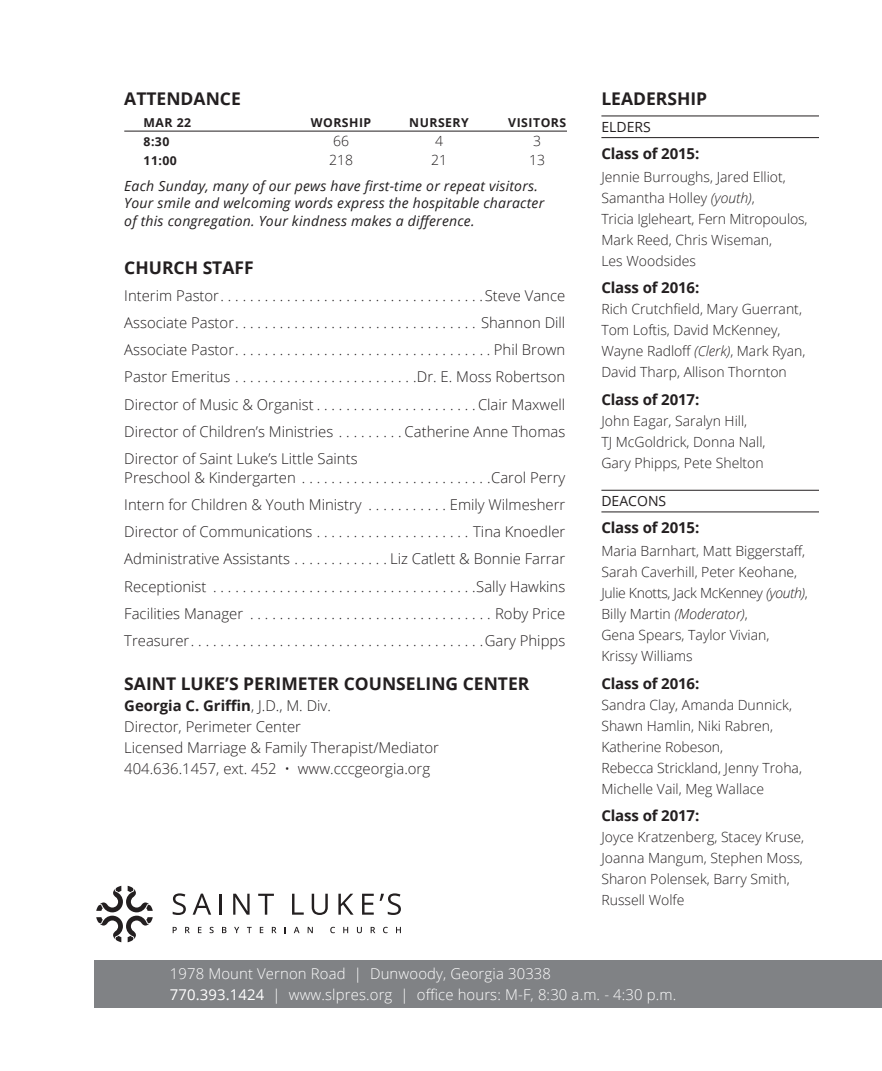
<style>
.page{position:relative;width:882px;height:1071px;background:#fff}
.page>*{position:absolute;margin:0;border:0;box-sizing:border-box;transform-origin:0 0}
.t1{font:700 17.5px "Open Sans";color:#231f20}
.t2{font:700 15.05px "Open Sans";letter-spacing:-.01em;color:#231f20}
.t3{font:300 14.88px/27.1px "Open Sans";color:#231f20;text-align:justify}
.t4{font:300 14.88px/21.3px "Open Sans";letter-spacing:.01em;color:#fff}
.t5{font:300 14px/21px "Open Sans";color:#231f20}
.t6{font:italic 14px/17.5px "Open Sans";letter-spacing:.015em;color:#231f20}
.t7{font:14px "Open Sans";color:#231f20}
.t8{font:700 12.25px "Open Sans";letter-spacing:.04em;color:#231f20}
.s1{font-weight:700}
.s2{font-style:italic}
.s3{font-weight:400}
</style>
<div class="page">
<div style="left:94px;top:961px;width:788px;height:47px;background:#808285"></div>
<svg style="left:96px;top:886px;width:57px;height:56px"></svg>
<svg style="left:173px;top:893px;width:13px;height:22px"></svg>
<svg style="left:193px;top:894px;width:18px;height:21px"></svg>
<hr style="left:220px;top:894px;width:2px;height:21px;background:#231f20">
<svg style="left:233px;top:894px;width:17px;height:21px"></svg>
<svg style="left:258px;top:894px;width:16px;height:21px"></svg>
<svg style="left:292px;top:894px;width:12px;height:21px"></svg>
<svg style="left:312px;top:894px;width:16px;height:21px"></svg>
<svg style="left:338px;top:894px;width:16px;height:21px"></svg>
<svg style="left:362px;top:894px;width:12px;height:21px"></svg>
<svg style="left:380px;top:893px;width:21px;height:22px"></svg>
<svg style="left:173px;top:927px;width:4px;height:6px"></svg>
<svg style="left:185px;top:927px;width:5px;height:6px"></svg>
<svg style="left:198px;top:927px;width:3px;height:6px"></svg>
<svg style="left:210px;top:927px;width:4px;height:6px"></svg>
<svg style="left:222px;top:927px;width:4px;height:6px"></svg>
<svg style="left:234px;top:927px;width:5px;height:6px"></svg>
<svg style="left:247px;top:927px;width:5px;height:6px"></svg>
<svg style="left:260px;top:927px;width:3px;height:6px"></svg>
<svg style="left:272px;top:927px;width:5px;height:6px"></svg>
<svg style="left:294px;top:927px;width:6px;height:6px"></svg>
<svg style="left:308px;top:927px;width:5px;height:6px"></svg>
<svg style="left:330px;top:927px;width:5px;height:6px"></svg>
<svg style="left:343px;top:927px;width:5px;height:6px"></svg>
<svg style="left:357px;top:927px;width:5px;height:6px"></svg>
<svg style="left:371px;top:927px;width:4px;height:6px"></svg>
<svg style="left:383px;top:927px;width:5px;height:6px"></svg>
<svg style="left:396px;top:927px;width:5px;height:6px"></svg>
<hr style="left:601px;top:116px;width:218px;height:1px;background:#231f20">
<hr style="left:601px;top:137px;width:218px;height:1px;background:#231f20">
<hr style="left:601px;top:490px;width:218px;height:1px;background:#231f20">
<hr style="left:601px;top:511px;width:218px;height:1px;background:#231f20">
<hr style="left:124px;top:131px;width:443px;height:1px;background:#231f20">
<p class="t1" style="left:124px;top:87px;width:118px">ATTENDANCE</p>
<p class="t8" style="left:144px;top:114px;width:49px">MAR 22</p>
<p class="t8" style="left:311px;top:114px;width:62px">WORSHIP</p>
<p class="t8" style="left:409px;top:114px;width:61px">NURSERY</p>
<p class="t8" style="left:508px;top:114px;width:59px">VISITORS</p>
<p class="t8" style="left:144px;top:133px;width:27px">8:30</p>
<p class="t5" style="left:333px;top:130px;width:17px">66</p>
<p class="t5" style="left:435px;top:130px;width:9px">4</p>
<p class="t5" style="left:533px;top:130px;width:9px">3</p>
<p class="t8" style="left:144px;top:152px;width:35px">11:00</p>
<p class="t5" style="left:329px;top:149px;width:25px">218</p>
<p class="t5" style="left:431px;top:149px;width:17px">21</p>
<p class="t5" style="left:529px;top:149px;width:17px">13</p>
<p class="t6" style="left:124px;top:177px;width:422px">Each Sunday, many of our pews have first-time or repeat visitors.<br>Your smile and welcoming words express the hospitable character of this congregation. Your kindness makes a difference.</p>
<p class="t1" style="left:124px;top:255px;width:131px">CHURCH STAFF</p>
<p class="t3" style="left:124px;top:282px;width:443px">Interim Pastor . . . . . . . . . . . . . . . . . . . . . . . . . . . . . . . . . . . Steve Vance Associate Pastor . . . . . . . . . . . . . . . . . . . . . . . . . . . . . . . . . Shannon Dill Associate Pastor . . . . . . . . . . . . . . . . . . . . . . . . . . . . . . . . . . Phil Brown Pastor Emeritus . . . . . . . . . . . . . . . . . . . . . . . . Dr. E. Moss Robertson Director of Music &amp; Organist . . . . . . . . . . . . . . . . . . . . . Clair Maxwell Director of Children’s Ministries . . . . . . . . Catherine Anne Thomas Director of Saint Luke’s Little Saints</p>
<p class="t3" style="left:124px;top:464px;width:443px">Preschool &amp; Kindergarten . . . . . . . . . . . . . . . . . . . . . . . . . Carol Perry Intern for Children &amp; Youth Ministry . . . . . . . . . . . Emily Wilmesherr Director of Communications . . . . . . . . . . . . . . . . . . . . . Tina Knoedler Administrative Assistants . . . . . . . . . . . . Liz Catlett &amp; Bonnie Farrar Receptionist . . . . . . . . . . . . . . . . . . . . . . . . . . . . . . . . . . . Sally Hawkins Facilities Manager . . . . . . . . . . . . . . . . . . . . . . . . . . . . . . . . . Roby Price Treasurer . . . . . . . . . . . . . . . . . . . . . . . . . . . . . . . . . . . . . . . Gary Phipps</p>
<p class="t1" style="left:124px;top:672px;width:407px">SAINT LUKE’S PERIMETER COUNSELING CENTER</p>
<p class="t3" style="left:124px;top:695px;width:316px;line-height:21px;text-align:left"><span class="s1">Georgia C. Griffin</span>, J.D., M. Div.<br>Director, Perimeter Center<br>Licensed Marriage &amp; Family Therapist/Mediator 404.636.1457, ext. 452 • www.cccgeorgia.org</p>
<p class="t1" style="left:601px;top:87px;width:107px">LEADERSHIP</p>
<p class="t7" style="left:601px;top:117px;width:51px">ELDERS</p>
<p class="t2" style="left:601px;top:143px;width:99px">Class of 2015:</p>
<p class="t5" style="left:601px;top:166px;width:208px">Jennie Burroughs, Jared Elliot,<br>Samantha Holley <span class="s2">(youth)</span>,<br>Tricia Igleheart, Fern Mitropoulos,<br>Mark Reed, Chris Wiseman,<br>Les Woodsides</p>
<p class="t2" style="left:601px;top:277px;width:99px">Class of 2016:</p>
<p class="t5" style="left:601px;top:299px;width:205px">Rich Crutchfield, Mary Guerrant,<br>Tom Loftis, David McKenney,<br>Wayne Radloff <span class="s2">(Clerk)</span>, Mark Ryan,<br>David Tharp, Allison Thornton</p>
<p class="t2" style="left:601px;top:389px;width:99px">Class of 2017:</p>
<p class="t5" style="left:601px;top:410px;width:166px">John Eagar, Saralyn Hill,<br>TJ McGoldrick, Donna Nall,<br>Gary Phipps, Pete Shelton</p>
<p class="t7" style="left:601px;top:492px;width:66px">DEACONS</p>
<p class="t2" style="left:601px;top:517px;width:99px">Class of 2015:</p>
<p class="t5" style="left:601px;top:541px;width:208px">Maria Barnhart, Matt Biggerstaff,<br>Sarah Caverhill, Peter Keohane,<br>Julie Knotts, Jack McKenney <span class="s2">(youth)</span>,<br>Billy Martin <span class="s2">(Moderator)</span>,<br>Gena Spears, Taylor Vivian,<br>Krissy Williams</p>
<p class="t2" style="left:601px;top:673px;width:99px">Class of 2016:</p>
<p class="t5" style="left:601px;top:694px;width:202px">Sandra Clay, Amanda Dunnick,<br>Shawn Hamlin, Niki Rabren,<br>Katherine Robeson,<br>Rebecca Strickland, Jenny Troha,<br>Michelle Vail, Meg Wallace</p>
<p class="t2" style="left:601px;top:805px;width:99px">Class of 2017:</p>
<p class="t5" style="left:601px;top:826px;width:204px">Joyce Kratzenberg, Stacey Kruse,<br>Joanna Mangum, Stephen Moss,<br>Sharon Polensek, Barry Smith,<br>Russell Wolfe</p>
<p class="t4" style="left:170px;top:962px;width:508px">1978 Mount Vernon Road | Dunwoody, Georgia 30338<br><span class="s3">770.393.1424</span> | www.slpres.org | office hours: M-F, 8:30 a.m. - 4:30 p.m.</p>
</div>
